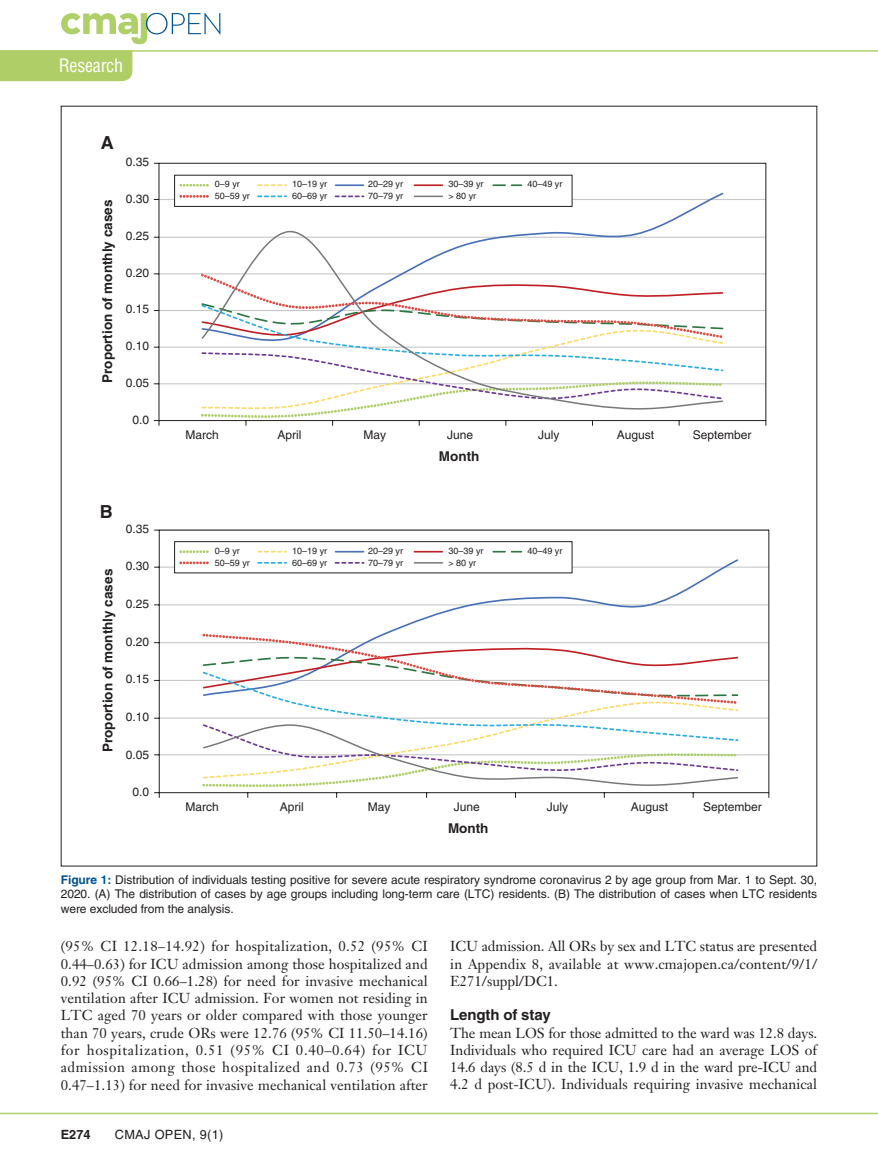
<style>
.page{position:relative;width:878px;height:1175px;background:#fff}
.page>*{position:absolute;margin:0;border:0;box-sizing:border-box;transform-origin:0 0}
.t1{font:condensed 18px "Helvetica LT Std";letter-spacing:-.01em;color:#fff}
.t2{font:700 18px "Helvetica LT Std";color:#231f20}
.t3{font:700 15px "Helvetica LT Std";letter-spacing:-.01em;color:#231f20}
.t4{font:14.25px/17.2px "Janson Text LT Std";letter-spacing:.005em;color:#231f20;text-align:justify}
.t5{font:700 13.5px "Helvetica LT Std";color:#231f20}
.t6{font:12.75px "Helvetica LT Std";letter-spacing:.025em;color:#231f20}
.t7{font:700 12.75px "Helvetica LT Std";color:#231f20}
.t8{font:12px/14.2px "Helvetica LT Std";color:#231f20;text-align:justify}
.t9{font:9px "Helvetica LT Std";color:#231f20}
.s1{font-weight:700;color:#005294}
</style>
<div class="page">
<hr style="left:0;top:1112px;width:878px;height:2px;background:#afcf69">
<svg style="left:61px;top:13px;width:159px;height:31px"></svg>
<hr style="left:0;top:50px;width:878px;height:2px;background:#afcf69">
<div style="left:0;top:52px;width:132px;height:29px;background:#b0ce68"></div>
<svg style="left:153px;top:162px;width:616px;height:636px"></svg>
<div style="left:174px;top:175px;width:398px;height:32px;background:#fff;border:1px solid #231f20"></div>
<div style="left:174px;top:541px;width:398px;height:32px;background:#fff;border:1px solid #231f20"></div>
<svg style="left:179px;top:184px;width:30px;height:2px"></svg>
<svg style="left:257px;top:184px;width:30px;height:2px"></svg>
<hr style="left:335px;top:184px;width:28px;height:2px;background:#4871b8">
<hr style="left:414px;top:184px;width:28px;height:2px;background:#c02025">
<svg style="left:492px;top:184px;width:30px;height:2px"></svg>
<svg style="left:179px;top:195px;width:30px;height:2px"></svg>
<svg style="left:257px;top:195px;width:30px;height:2px"></svg>
<svg style="left:335px;top:195px;width:29px;height:2px"></svg>
<svg style="left:414px;top:196px;width:28px;height:1px"></svg>
<svg style="left:179px;top:550px;width:30px;height:3px"></svg>
<svg style="left:257px;top:551px;width:30px;height:1px"></svg>
<svg style="left:335px;top:551px;width:28px;height:1px"></svg>
<svg style="left:414px;top:551px;width:28px;height:1px"></svg>
<svg style="left:492px;top:551px;width:30px;height:1px"></svg>
<svg style="left:179px;top:561px;width:30px;height:3px"></svg>
<svg style="left:257px;top:562px;width:30px;height:1px"></svg>
<svg style="left:335px;top:562px;width:29px;height:1px"></svg>
<svg style="left:414px;top:562px;width:28px;height:1px"></svg>
<p class="t1" style="left:59px;top:54px;width:66px">Research</p>
<p class="t2" style="left:101px;top:131px;width:14px">A</p>
<p class="t8" style="left:126px;top:155px;width:25px">0.35</p>
<p class="t5" style="left:99px;top:383px;width:185px;rotate:-90deg">Proportion of monthly cases</p>
<p class="t8" style="left:126px;top:192px;width:25px">0.30</p>
<p class="t8" style="left:126px;top:228px;width:25px">0.25</p>
<p class="t8" style="left:126px;top:265px;width:25px">0.20</p>
<p class="t8" style="left:126px;top:302px;width:25px">0.15</p>
<p class="t8" style="left:126px;top:339px;width:25px">0.10</p>
<p class="t8" style="left:126px;top:375px;width:25px">0.05</p>
<p class="t8" style="left:132px;top:412px;width:18px">0.0</p>
<p class="t2" style="left:100px;top:500px;width:14px">B</p>
<p class="t8" style="left:126px;top:521px;width:25px">0.35</p>
<p class="t5" style="left:100px;top:752px;width:185px;rotate:-90deg">Proportion of monthly cases</p>
<p class="t8" style="left:126px;top:559px;width:25px">0.30</p>
<p class="t8" style="left:126px;top:596px;width:25px">0.25</p>
<p class="t8" style="left:126px;top:634px;width:25px">0.20</p>
<p class="t8" style="left:126px;top:672px;width:25px">0.15</p>
<p class="t8" style="left:126px;top:709px;width:25px">0.10</p>
<p class="t8" style="left:126px;top:747px;width:25px">0.05</p>
<p class="t8" style="left:132px;top:785px;width:18px">0.0</p>
<p class="t9" style="left:215px;top:179px;width:27px">0–9 yr</p>
<p class="t9" style="left:292px;top:179px;width:37px">10–19 yr</p>
<p class="t9" style="left:368px;top:179px;width:37px">20–29 yr</p>
<p class="t9" style="left:448px;top:179px;width:37px">30–39 yr</p>
<p class="t9" style="left:527px;top:179px;width:37px">40–49 yr</p>
<p class="t9" style="left:215px;top:191px;width:37px">50–59 yr</p>
<p class="t9" style="left:292px;top:191px;width:37px">60–69 yr</p>
<p class="t9" style="left:368px;top:191px;width:37px">70–79 yr</p>
<p class="t9" style="left:448px;top:191px;width:29px">&gt; 80 yr</p>
<p class="t8" style="left:185px;top:427px;width:35px">March</p>
<p class="t8" style="left:277px;top:427px;width:25px">April</p>
<p class="t8" style="left:363px;top:427px;width:24px">May</p>
<p class="t8" style="left:447px;top:427px;width:28px">June</p>
<p class="t8" style="left:538px;top:427px;width:23px">July</p>
<p class="t8" style="left:616px;top:427px;width:39px">August</p>
<p class="t8" style="left:692px;top:427px;width:60px">September</p>
<p class="t5" style="left:439px;top:448px;width:42px">Month</p>
<p class="t9" style="left:215px;top:545px;width:27px">0–9 yr</p>
<p class="t9" style="left:292px;top:545px;width:37px">10–19 yr</p>
<p class="t9" style="left:368px;top:545px;width:37px">20–29 yr</p>
<p class="t9" style="left:448px;top:545px;width:37px">30–39 yr</p>
<p class="t9" style="left:527px;top:545px;width:37px">40–49 yr</p>
<p class="t9" style="left:215px;top:557px;width:37px">50–59 yr</p>
<p class="t9" style="left:292px;top:557px;width:37px">60–69 yr</p>
<p class="t9" style="left:368px;top:557px;width:37px">70–79 yr</p>
<p class="t9" style="left:448px;top:557px;width:29px">&gt; 80 yr</p>
<p class="t8" style="left:185px;top:799px;width:35px">March</p>
<p class="t8" style="left:280px;top:799px;width:25px">April</p>
<p class="t8" style="left:368px;top:799px;width:24px">May</p>
<p class="t8" style="left:454px;top:799px;width:28px">June</p>
<p class="t8" style="left:547px;top:799px;width:23px">July</p>
<p class="t8" style="left:631px;top:799px;width:39px">August</p>
<p class="t8" style="left:703px;top:799px;width:60px">September</p>
<p class="t5" style="left:448px;top:819px;width:42px">Month</p>
<p class="t8" style="left:61px;top:872px;width:757px"><span class="s1">Figure 1:</span> Distribution of individuals testing positive for severe acute respiratory syndrome coronavirus 2 by age group from Mar. 1 to Sept. 30, 2020. (A) The distribution of cases by age groups including long-term care (LTC) residents. (B) The distribution of cases when LTC residents were excluded from the analysis.</p>
<p class="t4" style="left:61px;top:937px;width:368px">(95% CI 12.18–14.92) for hospitalization, 0.52 (95% CI 0.44–0.63) for ICU admission among those hospitalized and 0.92 (95% CI 0.66–1.28) for need for invasive mechanical ventilation after ICU admission. For women not residing in LTC aged 70 years or older compared with those younger than 70 years, crude ORs were 12.76 (95% CI 11.50–14.16) for hospitalization, 0.51 (95% CI 0.40–0.64) for ICU admission among those hospitalized and 0.73 (95% CI 0.47–1.13) for need for invasive mechanical ventilation after</p>
<p class="t4" style="left:450px;top:937px;width:368px">ICU admission. All ORs by sex and LTC status are presented in Appendix 8, available at www.cmajopen.ca/content/9/1/ E271/suppl/DC1.</p>
<p class="t3" style="left:450px;top:1006px;width:102px">Length of stay</p>
<p class="t4" style="left:450px;top:1024px;width:368px">The mean LOS for those admitted to the ward was 12.8 days.<br>Individuals who required ICU care had an average LOS of 14.6 days (8.5 d in the ICU, 1.9 d in the ward pre-ICU and 4.2 d post-ICU). Individuals requiring invasive mechanical</p>
<p class="t7" style="left:61px;top:1126px;width:31px">E274</p>
<p class="t6" style="left:115px;top:1127px;width:110px">CMAJ OPEN, 9(1)</p>
</div>
